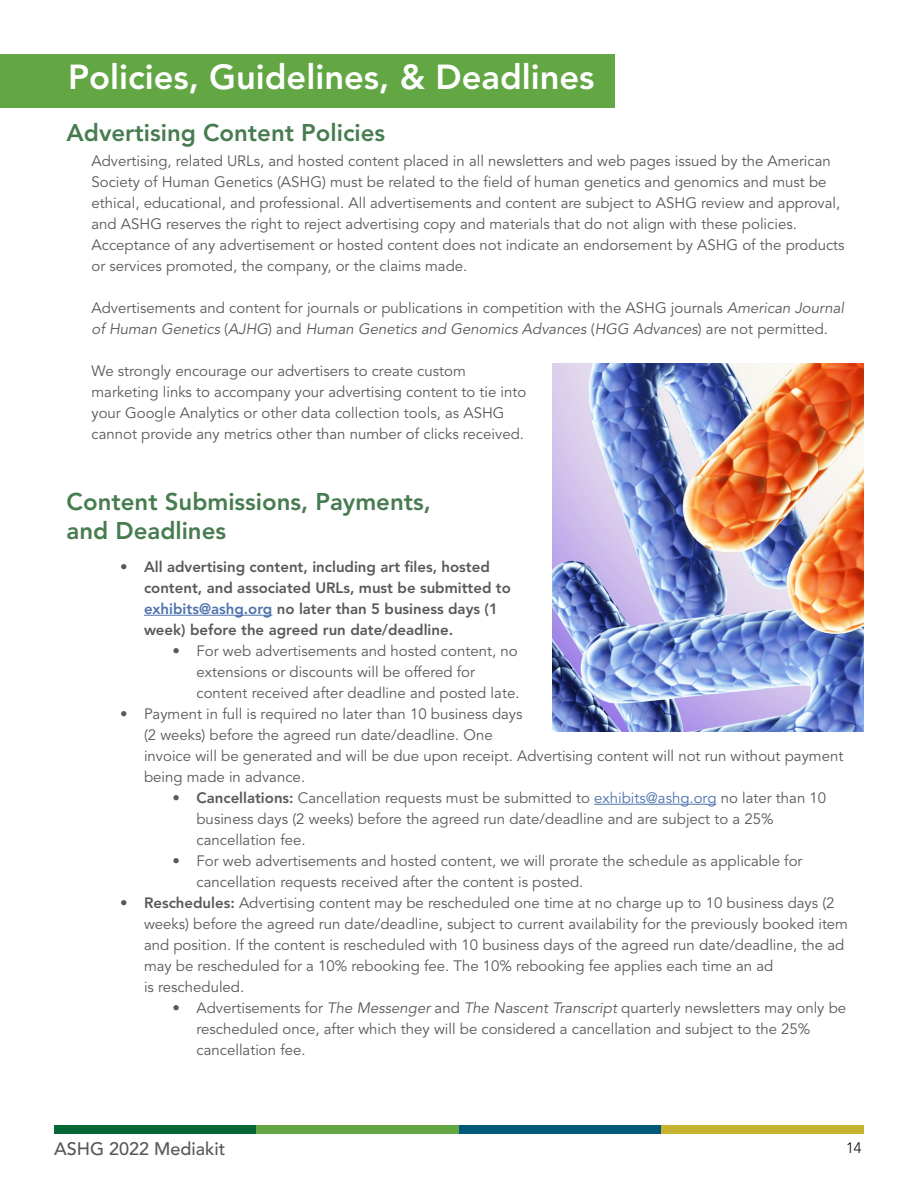
<style>
.page{position:relative;width:918px;height:1188px;background:#fff}
.page>*{position:absolute;margin:0;border:0;box-sizing:border-box;transform-origin:0 0}
.t1{font:800 34.5px "Avenir LT Std";color:#fff}
.t2{font:800 24px/28.5px "Avenir LT Std";color:#477c50}
.t3{font:500 18px "Avenir LT Std";color:#58595b}
.t4{font:15px/21px "Avenir LT Std";color:#58595b}
.t5{font:800 15px/21px "Avenir LT Std";color:#58595b}
.t6{font:300 15px "Avenir LT Std";color:#000}
.s1{font-style:italic}
.s2{color:#4f73ad}
.s3{font-weight:800}
</style>
<div class="page">
<div style="left:54px;top:1126px;width:202px;height:8px;background:#056735"></div>
<div style="left:459px;top:1126px;width:203px;height:8px;background:#005978"></div>
<div style="left:256px;top:1126px;width:203px;height:8px;background:#62a744"></div>
<div style="left:662px;top:1126px;width:202px;height:8px;background:#c6b22f"></div>
<div style="left:0;top:54px;width:615px;height:54px;background:#62a744"></div>
<hr style="left:144px;top:615px;width:128px;height:1px;background:#4f73ad">
<hr style="left:594px;top:804px;width:122px;height:1px;background:#4f73ad">
<img style="left:552px;top:363px;width:312px;height:369px">
<h1 class="t1" style="left:68px;top:56px;width:528px">Policies, Guidelines, &amp; Deadlines</h1>
<h2 class="t2" style="left:67px;top:118px;width:320px">Advertising Content Policies</h2>
<p class="t4" style="left:92px;top:151px;width:755px">Advertising, related URLs, and hosted content placed in all newsletters and web pages issued by the American Society of Human Genetics (ASHG) must be related to the field of human genetics and genomics and must be ethical, educational, and professional. All advertisements and content are subject to ASHG review and approval, and ASHG reserves the right to reject advertising copy and materials that do not align with these policies.<br>Acceptance of any advertisement or hosted content does not indicate an endorsement by ASHG of the products or services promoted, the company, or the claims made.</p>
<p class="t4" style="left:92px;top:298px;width:754px">Advertisements and content for journals or publications in competition with the ASHG journals <span class="s1">American Journal of Human Genetics</span> (<span class="s1">AJHG</span>) and <span class="s1">Human Genetics and Genomics Advances</span> (<span class="s1">HGG Advances</span>) are not permitted.</p>
<p class="t4" style="left:92px;top:361px;width:436px">We strongly encourage our advertisers to create custom marketing links to accompany your advertising content to tie into your Google Analytics or other data collection tools, as ASHG cannot provide any metrics other than number of clicks received.</p>
<h2 class="t2" style="left:67px;top:488px;width:366px">Content Submissions, Payments, and Deadlines</h2>
<p class="t5" style="left:144px;top:556px;width:368px;text-indent:-24px">• All advertising content, including art files, hosted content, and associated URLs, must be submitted to <span class="s2">exhibits@ashg.org</span> no later than 5 business days (1 week) before the agreed run date/deadline.</p>
<p class="t4" style="left:196px;top:641px;width:325px;text-indent:-24px">• For web advertisements and hosted content, no extensions or discounts will be offered for content received after deadline and posted late.</p>
<p class="t4" style="left:144px;top:704px;width:701px;text-indent:-24px">• Payment in full is required no later than 10 business days<br>(2 weeks) before the agreed run date/deadline. One<br>invoice will be generated and will be due upon receipt. Advertising content will not run without payment being made in advance.</p>
<p class="t4" style="left:196px;top:787px;width:631px;text-indent:-24px"><span class="s3">• Cancellations:</span> Cancellation requests must be submitted to <span class="s2">exhibits@ashg.org</span> no later than 10 business days (2 weeks) before the agreed run date/deadline and are subject to a 25% cancellation fee.</p>
<p class="t4" style="left:196px;top:850px;width:608px;text-indent:-24px">• For web advertisements and hosted content, we will prorate the schedule as applicable for cancellation requests received after the content is posted.</p>
<p class="t4" style="left:144px;top:892px;width:706px;text-indent:-24px"><span class="s3">• Reschedules:</span> Advertising content may be rescheduled one time at no charge up to 10 business days (2 weeks) before the agreed run date/deadline, subject to current availability for the previously booked item and position. If the content is rescheduled with 10 business days of the agreed run date/deadline, the ad may be rescheduled for a 10% rebooking fee. The 10% rebooking fee applies each time an ad<br>is rescheduled.</p>
<p class="t4" style="left:196px;top:997px;width:651px;text-indent:-24px">• Advertisements for <span class="s1">The Messenger</span> and <span class="s1">The Nascent Transcript</span> quarterly newsletters may only be rescheduled once, after which they will be considered a cancellation and subject to the 25% cancellation fee.</p>
<p class="t3" style="left:54px;top:1138px;width:173px">ASHG 2022 Mediakit</p>
<p class="t6" style="left:846px;top:1139px;width:17px">14</p>
</div>
